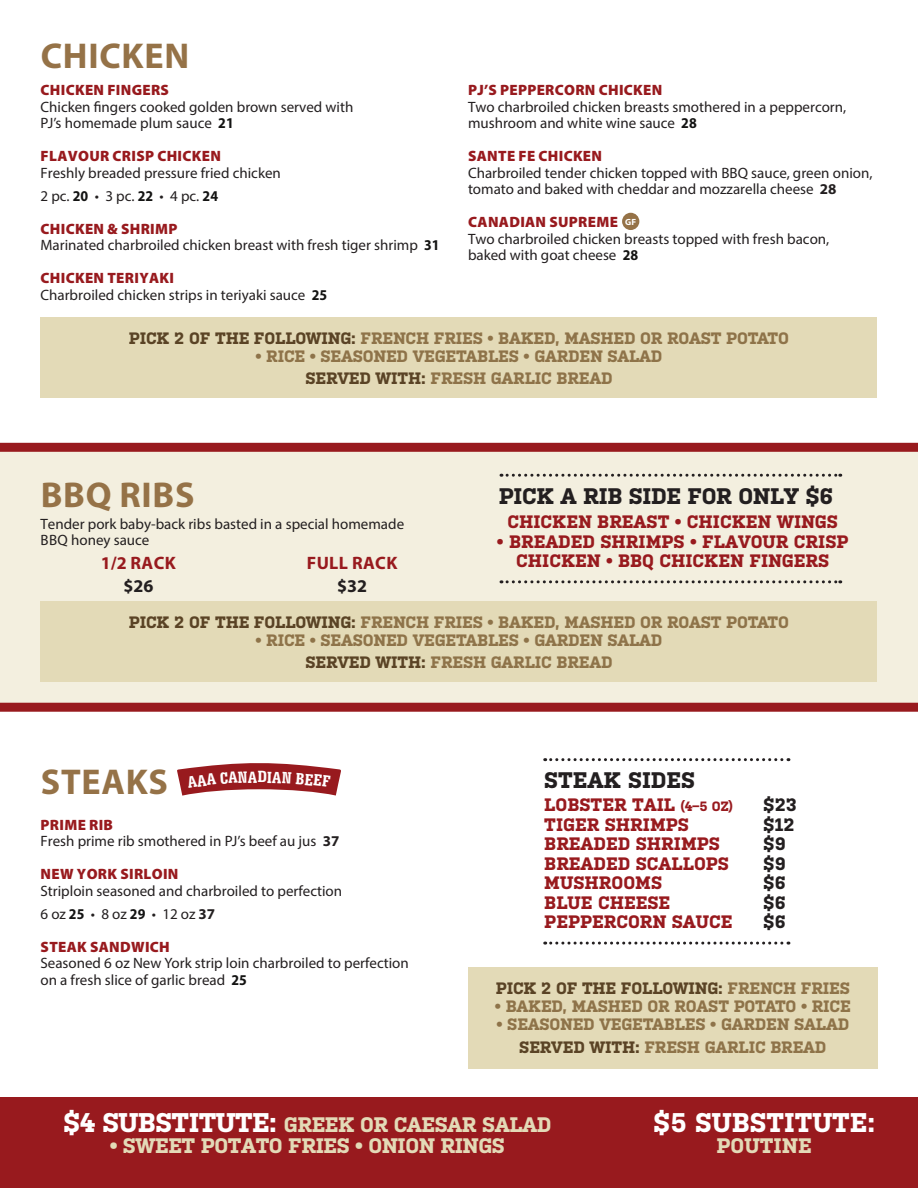
<style>
.page{position:relative;width:918px;height:1188px;background:#fff}
.page>*{position:absolute;margin:0;border:0;box-sizing:border-box;transform-origin:0 0}
.t1{font:700 36px "Myriad Pro";letter-spacing:.02em;color:#957247}
.t2{font:700 27px "Kulturista";color:#fff}
.t3{font:700 22.5px "Kulturista";letter-spacing:-.01em;color:#231f20}
.t4{font:700 21px "Kulturista";letter-spacing:-.02em;color:#e3dab7}
.t5{font:700 21px "Kulturista";color:#e3dab7}
.t6{font:700 18px/19.5px "Kulturista";color:#981a1e;text-align:center}
.t7{font:700 18px "Kulturista";color:#231f20}
.t8{font:700 18px "Myriad Pro";letter-spacing:.02em;color:#981a1e}
.t9{font:700 18px "Myriad Pro";color:#231f20}
.t10{font:700 condensed 17.25px "Serifa BT";color:#fff}
.t11{font:700 16.5px "Kulturista";letter-spacing:-.01em;color:#8e7349}
.t12{font:700 16.5px "Kulturista";letter-spacing:-.01em;color:#5a4325}
.t13{font:15px/16.5px "Myriad Pro";color:#231f20}
.t14{font:900 15px "Myriad Pro";letter-spacing:.02em;color:#981a1e}
.t15{font:700 9px "Myriad Pro";color:#fff}
.s1{font-weight:700;font-stretch:semi-condensed;color:#141413}
.s2{font-weight:700}
.s3{color:#5a4325}
.s4{font-size:13.5px}
.s5{color:#8e7349}
.s6{font-size:27px;color:#fff}
</style>
<div class="page">
<div style="left:0;top:446px;width:918px;height:261px;background:#f3efdf"></div>
<div style="left:40px;top:601px;width:838px;height:81px;background:#e3dab7"></div>
<div style="left:622px;top:213px;width:17px;height:17px;background:#957247;border-radius:50%"></div>
<div style="left:0;top:703px;width:918px;height:9px;background:#981a1e"></div>
<div style="left:0;top:443px;width:918px;height:9px;background:#981a1e"></div>
<div style="left:0;top:1097px;width:918px;height:91px;background:#981a1e"></div>
<div style="left:40px;top:317px;width:838px;height:81px;background:#e3dab7"></div>
<div style="left:468px;top:968px;width:410px;height:101px;background:#e3dab7"></div>
<svg style="left:501px;top:580px;width:340px;height:3px"></svg>
<svg style="left:545px;top:758px;width:244px;height:3px"></svg>
<svg style="left:545px;top:942px;width:244px;height:3px"></svg>
<svg style="left:501px;top:474px;width:340px;height:3px"></svg>
<svg style="left:177px;top:763px;width:164px;height:33px"></svg>
<p class="t1" style="left:41px;top:32px;width:150px">CHICKEN</p>
<p class="t14" style="left:41px;top:80px;width:130px">CHICKEN FINGERS</p>
<p class="t13" style="left:40px;top:98px;width:314px">Chicken fingers cooked golden brown served with<br>PJ’s homemade plum sauce <span class="s1">21</span></p>
<p class="t14" style="left:41px;top:146px;width:182px">FLAVOUR CRISP CHICKEN</p>
<p class="t13" style="left:40px;top:164px;width:242px">Freshly breaded pressure fried chicken</p>
<p class="t13" style="left:40px;top:187px;width:179px">2 pc. <span class="s1">20</span> • 3 pc. <span class="s1">22</span> • 4 pc. <span class="s1">24</span></p>
<p class="t14" style="left:41px;top:219px;width:138px">CHICKEN &amp; SHRIMP</p>
<p class="t13" style="left:40px;top:237px;width:401px">Marinated charbroiled chicken breast with fresh tiger shrimp <span class="s1">31</span></p>
<p class="t14" style="left:41px;top:268px;width:135px">CHICKEN TERIYAKI</p>
<p class="t13" style="left:40px;top:286px;width:288px">Charbroiled chicken strips in teriyaki sauce <span class="s1">25</span></p>
<p class="t14" style="left:468px;top:80px;width:196px">PJ’S PEPPERCORN CHICKEN</p>
<p class="t13" style="left:468px;top:98px;width:380px">Two charbroiled chicken breasts smothered in a peppercorn, mushroom and white wine sauce <span class="s1">28</span></p>
<p class="t14" style="left:468px;top:146px;width:135px">SANTE FE CHICKEN</p>
<p class="t13" style="left:468px;top:164px;width:406px">Charbroiled tender chicken topped with BBQ sauce, green onion, tomato and baked with cheddar and mozzarella cheese <span class="s2">28</span></p>
<p class="t14" style="left:468px;top:212px;width:151px">CANADIAN SUPREME</p>
<p class="t13" style="left:468px;top:230px;width:363px">Two charbroiled chicken breasts topped with fresh bacon, baked with goat cheese <span class="s1">28</span></p>
<p class="t15" style="left:625px;top:216px;width:13px">GF</p>
<p class="t11" style="left:129px;top:328px;width:662px"><span class="s3">PICK 2 OF THE FOLLOWING:</span> FRENCH FRIES • BAKED, MASHED OR ROAST POTATO</p>
<p class="t11" style="left:255px;top:346px;width:409px">• RICE • SEASONED VEGETABLES • GARDEN SALAD</p>
<p class="t11" style="left:305px;top:369px;width:309px"><span class="s3">SERVED WITH:</span> FRESH GARLIC BREAD</p>
<p class="t1" style="left:41px;top:472px;width:155px">BBQ RIBS</p>
<p class="t13" style="left:40px;top:515px;width:365px">Tender pork baby-back ribs basted in a special homemade<br>BBQ honey sauce</p>
<p class="t8" style="left:101px;top:551px;width:77px">1/2 RACK</p>
<p class="t9" style="left:123px;top:574px;width:31px">$26</p>
<p class="t8" style="left:307px;top:551px;width:92px">FULL RACK</p>
<p class="t9" style="left:337px;top:574px;width:31px">$32</p>
<p class="t3" style="left:499px;top:483px;width:336px">PICK A RIB SIDE FOR ONLY $6</p>
<p class="t6" style="left:507px;top:512px;width:332px">CHICKEN BREAST • CHICKEN WINGS</p>
<p class="t6" style="left:497px;top:532px;width:353px">• BREADED SHRIMPS • FLAVOUR CRISP<br>CHICKEN • BBQ CHICKEN FINGERS</p>
<p class="t11" style="left:129px;top:612px;width:662px"><span class="s3">PICK 2 OF THE FOLLOWING:</span> FRENCH FRIES • BAKED, MASHED OR ROAST POTATO</p>
<p class="t11" style="left:255px;top:630px;width:409px">• RICE • SEASONED VEGETABLES • GARDEN SALAD</p>
<p class="t11" style="left:305px;top:653px;width:309px"><span class="s3">SERVED WITH:</span> FRESH GARLIC BREAD</p>
<p class="t1" style="left:41px;top:758px;width:129px">STEAKS</p>
<p class="t14" style="left:41px;top:815px;width:74px">PRIME RIB</p>
<p class="t13" style="left:40px;top:833px;width:300px">Fresh prime rib smothered in PJ’s beef au jus <span class="s2">37</span></p>
<p class="t14" style="left:41px;top:864px;width:139px">NEW YORK SIRLOIN</p>
<p class="t13" style="left:40px;top:882px;width:303px">Striploin seasoned and charbroiled to perfection</p>
<p class="t13" style="left:40px;top:905px;width:176px">6 oz <span class="s1">25</span> • 8 oz <span class="s1">29</span> • 12 oz <span class="s2">37</span></p>
<p class="t14" style="left:41px;top:937px;width:131px">STEAK SANDWICH</p>
<p class="t13" style="left:40px;top:955px;width:370px">Seasoned 6 oz New York strip loin charbroiled to perfection on a fresh slice of garlic bread <span class="s1">25</span></p>
<p class="t10" style="left:257px;top:766px;width:11px">D</p>
<p class="t3" style="left:544px;top:768px;width:152px">STEAK SIDES</p>
<p class="t6" style="left:544px;top:795px;width:190px">LOBSTER TAIL <span class="s4">(4–5 OZ)</span></p>
<p class="t7" style="left:763px;top:794px;width:35px">$23</p>
<p class="t6" style="left:544px;top:814px;width:146px">TIGER SHRIMPS</p>
<p class="t7" style="left:763px;top:814px;width:33px">$12</p>
<p class="t6" style="left:544px;top:834px;width:177px">BREADED SHRIMPS</p>
<p class="t7" style="left:763px;top:833px;width:24px">$9</p>
<p class="t6" style="left:544px;top:853px;width:186px">BREADED SCALLOPS</p>
<p class="t7" style="left:763px;top:853px;width:24px">$9</p>
<p class="t6" style="left:544px;top:873px;width:119px">MUSHROOMS</p>
<p class="t7" style="left:763px;top:872px;width:24px">$6</p>
<p class="t6" style="left:544px;top:892px;width:127px">BLUE CHEESE</p>
<p class="t7" style="left:763px;top:892px;width:24px">$6</p>
<p class="t6" style="left:544px;top:912px;width:190px">PEPPERCORN SAUCE</p>
<p class="t7" style="left:763px;top:911px;width:24px">$6</p>
<p class="t12" style="left:496px;top:979px;width:355px">PICK 2 OF THE FOLLOWING: <span class="s5">FRENCH FRIES</span></p>
<p class="t11" style="left:495px;top:997px;width:357px">• BAKED, MASHED OR ROAST POTATO • RICE</p>
<p class="t11" style="left:497px;top:1015px;width:354px">• SEASONED VEGETABLES • GARDEN SALAD</p>
<p class="t11" style="left:519px;top:1037px;width:309px"><span class="s3">SERVED WITH:</span> FRESH GARLIC BREAD</p>
<p class="t4" style="left:63px;top:1113px;width:490px"><span class="s6">$4 SUBSTITUTE:</span> GREEK OR CAESAR SALAD</p>
<p class="t4" style="left:110px;top:1134px;width:397px">• SWEET POTATO FRIES • ONION RINGS</p>
<p class="t2" style="left:653px;top:1107px;width:223px">$5 SUBSTITUTE:</p>
<p class="t5" style="left:717px;top:1134px;width:97px">POUTINE</p>
</div>
